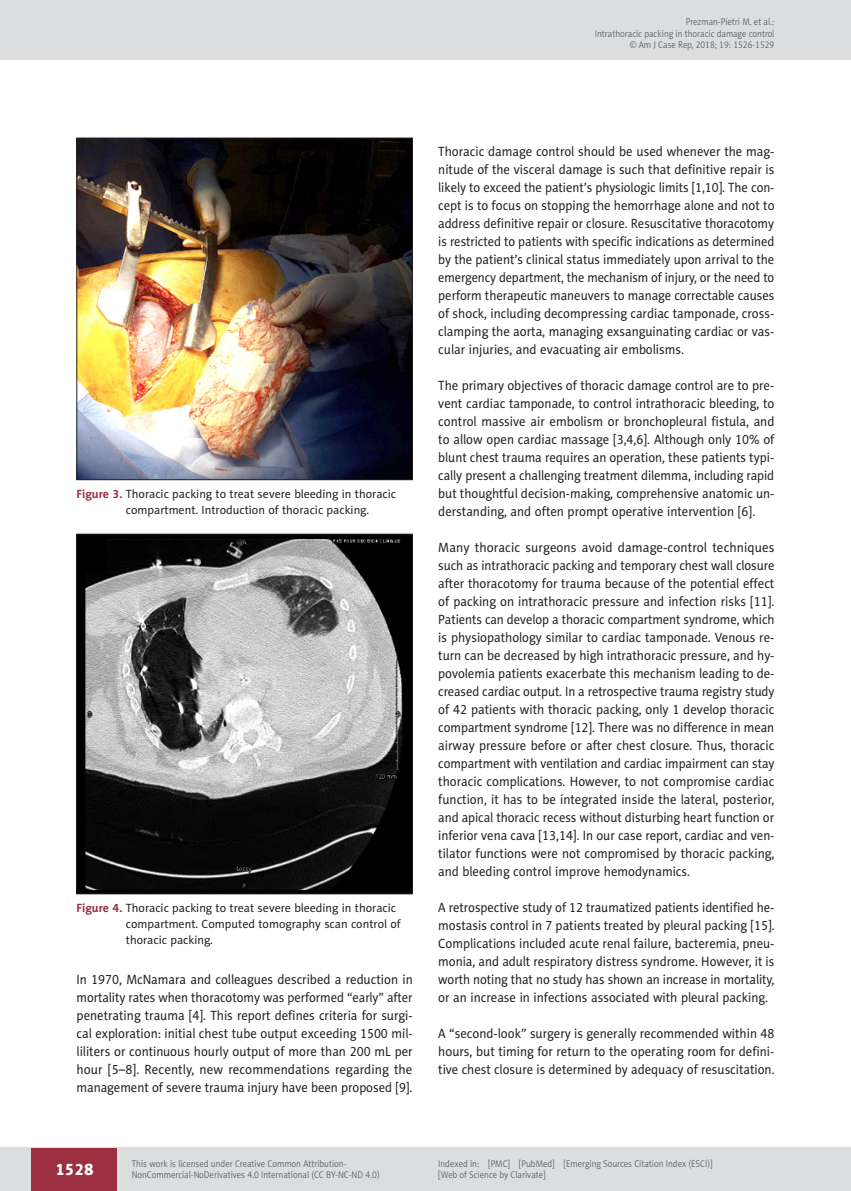
<style>
.page{position:relative;width:851px;height:1191px;background:#fff}
.page>*{position:absolute;margin:0;border:0;box-sizing:border-box;transform-origin:0 0}
.t1{font:16.5px "Naomi Sans EFN Heavy";color:#fff}
.AJCR_Body{font:13.5px/18px "Naomi Sans EFN";color:#231f20;text-align:justify;scale:.95 1}
.AJCR_Body-2{font:13.5px/18px "Naomi Sans EFN";color:#231f20;text-align:justify;scale:.96 1}
.AJCR_Body-3{font:13.5px/18px "Naomi Sans EFN";color:#231f20;text-align:justify;scale:.94 1}
.AJCR_Rycina_tytul{font:12px/15.8px "Naomi Sans EFN";color:#231f20}
.AJCR_pagina_zywa{font:9.75px/11.2px "Naomi Sans EFN Light";color:#57585a;scale:.9 1}
.AJCR_pagina_sygnatur{font:9.75px "Naomi Sans EFN Light";color:#57585a;scale:.9 1}
.s1{font-weight:700;color:#9d2f42}
</style>
<div class="page">
<img style="left:79px;top:140px;width:331px;height:338px">
<div style="left:77px;top:138px;width:335px;height:342px;border:1px solid #231f20"></div>
<img style="left:79px;top:536px;width:331px;height:356px">
<div style="left:77px;top:534px;width:335px;height:360px;border:1px solid #231f20"></div>
<div style="left:0;top:1148px;width:850px;height:43px;background:#dcdddf"></div>
<div style="left:32px;top:1147px;width:85px;height:43px;background:#9d2f42"></div>
<div style="left:0;top:0;width:850px;height:60px;background:#dcdddf"></div>
<hr style="left:850px;top:0;width:1px;height:60px;background:#dcdddf">
<p class="AJCR_pagina_zywa" style="left:595px;top:16px;width:201px;text-align:right">Prezman-Pietri M. et al.:<br>Intrathoracic packing in thoracic damage control</p>
<p class="AJCR_pagina_sygnatur" style="left:629px;top:39px;width:162px">© Am J Case Rep, 2018; 19: 1526-1529</p>
<p class="AJCR_Rycina_tytul" style="left:126px;top:486px;width:272px;text-indent:-49px"><span class="s1">Figure 3.</span> Thoracic packing to treat severe bleeding in thoracic compartment. Introduction of thoracic packing.</p>
<p class="AJCR_Rycina_tytul" style="left:126px;top:900px;width:276px;text-indent:-49px"><span class="s1">Figure 4.</span> Thoracic packing to treat severe bleeding in thoracic compartment. Computed tomography scan control of thoracic packing.</p>
<p class="AJCR_Body" style="left:77px;top:970px;width:355px">In 1970, McNamara and colleagues described a reduction in mortality rates when thoracotomy was performed “early” after penetrating trauma [4]. This report defines criteria for surgi&shy;cal exploration: initial chest tube output exceeding 1500 mil&shy;liliters or continuous hourly output of more than 200 mL per hour [5–8]. Recently, new recommendations regarding the management of severe trauma injury have been proposed [9].</p>
<p class="AJCR_Body" style="left:438px;top:142px;width:355px">Thoracic damage control should be used whenever the mag&shy;nitude of the visceral damage is such that definitive repair is likely to exceed the patient’s physiologic limits [1,10]. The con&shy;cept is to focus on stopping the hemorrhage alone and not to address definitive repair or closure. Resuscitative thoracotomy is restricted to patients with specific indications as determined by the patient’s clinical status immediately upon arrival to the emergency department, the mechanism of injury, or the need to perform therapeutic maneuvers to manage correctable causes of shock, including decompressing cardiac tamponade, cross&shy;clamping the aorta, managing exsanguinating cardiac or vas&shy;cular injuries, and evacuating air embolisms.</p>
<p class="AJCR_Body" style="left:438px;top:376px;width:355px">The primary objectives of thoracic damage control are to pre&shy;vent cardiac tamponade, to control intrathoracic bleeding, to control massive air embolism or bronchopleural fistula, and to allow open cardiac massage [3,4,6]. Although only 10% of blunt chest trauma requires an operation, these patients typi&shy;cally present a challenging treatment dilemma, including rapid but thoughtful decision-making, comprehensive anatomic un&shy;derstanding, and often prompt operative intervention [6].</p>
<p class="AJCR_Body-2" style="left:438px;top:538px;width:352px">Many thoracic surgeons avoid damage-control techniques such as intrathoracic packing and temporary chest wall closure after thoracotomy for trauma because of the potential effect of packing on intrathoracic pressure and infection risks [11].<br>Patients can develop a thoracic compartment syndrome, which is physiopathology similar to cardiac tamponade. Venous re&shy;turn can be decreased by high intrathoracic pressure, and hy&shy;povolemia patients exacerbate this mechanism leading to de&shy;creased cardiac output. In a retrospective trauma registry study of 42 patients with thoracic packing, only 1 develop thoracic compartment syndrome [12]. There was no difference in mean airway pressure before or after chest closure. Thus, thoracic compartment with ventilation and cardiac impairment can stay thoracic complications. However, to not compromise cardiac function, it has to be integrated inside the lateral, posterior, and apical thoracic recess without disturbing heart function or inferior vena cava [13,14]. In our case report, cardiac and ven&shy;tilator functions were not compromised by thoracic packing, and bleeding control improve hemodynamics.</p>
<p class="AJCR_Body-3" style="left:438px;top:898px;width:359px">A retrospective study of 12 traumatized patients identified he&shy;mostasis control in 7 patients treated by pleural packing [15].<br>Complications included acute renal failure, bacteremia, pneu&shy;monia, and adult respiratory distress syndrome. However, it is worth noting that no study has shown an increase in mortality, or an increase in infections associated with pleural packing.</p>
<p class="AJCR_Body" style="left:438px;top:1024px;width:355px">A “second-look” surgery is generally recommended within 48 hours, but timing for return to the operating room for defini&shy;tive chest closure is determined by adequacy of resuscitation.</p>
<p class="t1" style="left:55px;top:1159px;width:40px">1528</p>
<p class="AJCR_pagina_zywa" style="left:132px;top:1158px;width:277px">This work is licensed under Creative Common Attribution-<br>NonCommercial-NoDerivatives 4.0 International (CC BY-NC-ND 4.0)</p>
<p class="AJCR_pagina_zywa" style="left:438px;top:1158px;width:306px">Indexed in: [PMC] [PubMed] [Emerging Sources Citation Index (ESCI)] [Web of Science by Clarivate]</p>
</div>
